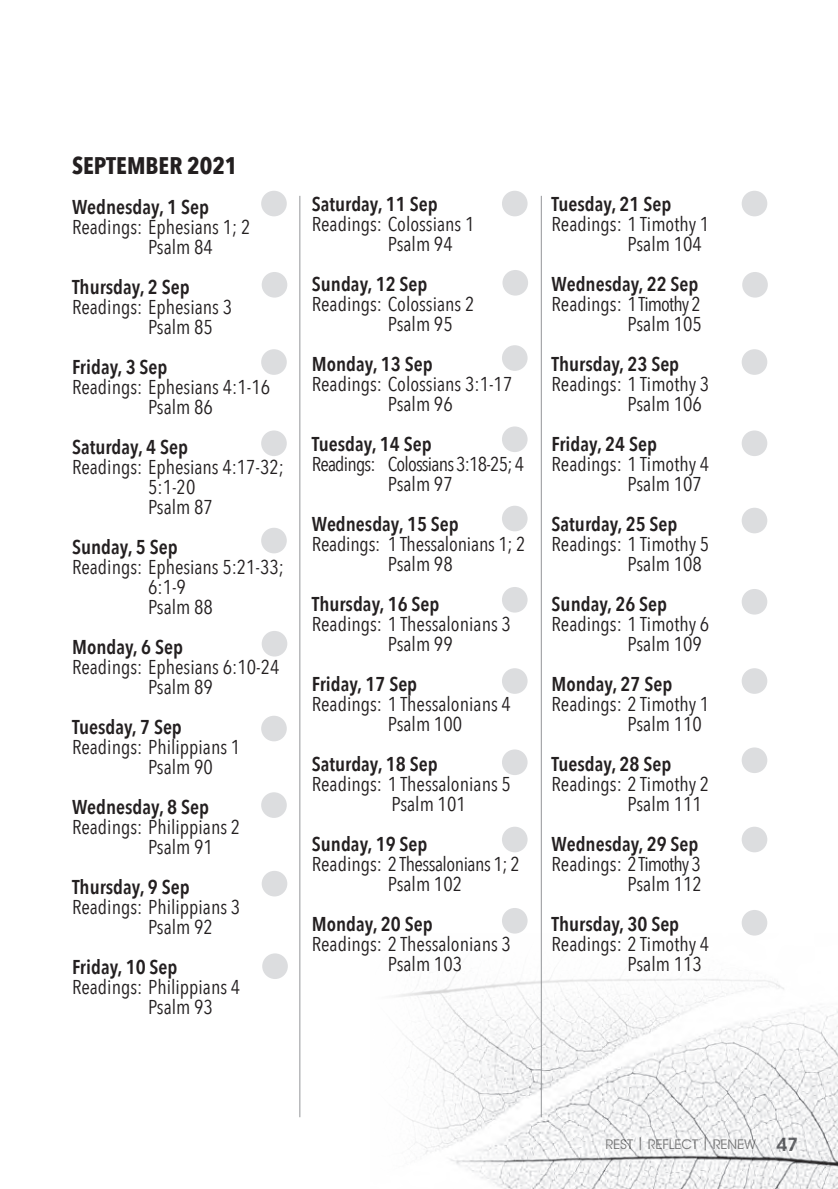
<style>
.page{position:relative;width:838px;height:1189px;background:#fff}
.page>*{position:absolute;margin:0;border:0;box-sizing:border-box;transform-origin:0 0}
.t1{font:700 24px "Avenir Next Condensed";color:#231f20}
.t2{font:20px/20px "Avenir Next Condensed";color:#231f20;text-align:right}
.t3{font:600 20px "Avenir Next Condensed";color:#231f20}
.t4{font:20px "Avenir Next Condensed";letter-spacing:-.04em;color:#231f20}
.t5{font:20px "Avenir Next Condensed";letter-spacing:-.025em;color:#231f20}
.t6{font:13px "ITC Avant Garde Std";color:#808080}
.s1{font-weight:600;font-size:18px;color:#6c6d70}
</style>
<div class="page">
<img style="left:396px;top:923px;width:442px;height:266px">
<div style="left:261px;top:191px;width:26px;height:25px;background:#dcdddf;border-radius:50%"></div>
<div style="left:262px;top:272px;width:25px;height:26px;background:#dcdddf;border-radius:50%"></div>
<div style="left:261px;top:349px;width:26px;height:26px;background:#dcdddf;border-radius:50%"></div>
<div style="left:261px;top:430px;width:26px;height:26px;background:#dcdddf;border-radius:50%"></div>
<div style="left:261px;top:528px;width:26px;height:25px;background:#dcdddf;border-radius:50%"></div>
<div style="left:262px;top:631px;width:25px;height:25px;background:#dcdddf;border-radius:50%"></div>
<div style="left:502px;top:668px;width:25px;height:26px;background:#dcdddf;border-radius:50%"></div>
<div style="left:261px;top:716px;width:26px;height:25px;background:#dcdddf;border-radius:50%"></div>
<div style="left:502px;top:749px;width:25px;height:26px;background:#dcdddf;border-radius:50%"></div>
<div style="left:742px;top:747px;width:25px;height:26px;background:#dcdddf;border-radius:50%"></div>
<div style="left:261px;top:792px;width:26px;height:26px;background:#dcdddf;border-radius:50%"></div>
<div style="left:502px;top:826px;width:25px;height:26px;background:#dcdddf;border-radius:50%"></div>
<div style="left:502px;top:908px;width:25px;height:25px;background:#dcdddf;border-radius:50%"></div>
<div style="left:262px;top:871px;width:25px;height:25px;background:#dcdddf;border-radius:50%"></div>
<div style="left:262px;top:953px;width:26px;height:26px;background:#dcdddf;border-radius:50%"></div>
<div style="left:742px;top:826px;width:25px;height:26px;background:#dcdddf;border-radius:50%"></div>
<div style="left:742px;top:910px;width:25px;height:25px;background:#dcdddf;border-radius:50%"></div>
<div style="left:502px;top:587px;width:25px;height:25px;background:#dcdddf;border-radius:50%"></div>
<div style="left:742px;top:589px;width:25px;height:25px;background:#dcdddf;border-radius:50%"></div>
<div style="left:742px;top:668px;width:25px;height:26px;background:#dcdddf;border-radius:50%"></div>
<div style="left:502px;top:191px;width:25px;height:25px;background:#dcdddf;border-radius:50%"></div>
<div style="left:502px;top:270px;width:26px;height:26px;background:#dcdddf;border-radius:50%"></div>
<div style="left:502px;top:345px;width:25px;height:26px;background:#dcdddf;border-radius:50%"></div>
<div style="left:502px;top:426px;width:25px;height:26px;background:#dcdddf;border-radius:50%"></div>
<div style="left:502px;top:506px;width:25px;height:25px;background:#dcdddf;border-radius:50%"></div>
<div style="left:742px;top:191px;width:25px;height:25px;background:#dcdddf;border-radius:50%"></div>
<div style="left:742px;top:272px;width:26px;height:26px;background:#dcdddf;border-radius:50%"></div>
<div style="left:742px;top:349px;width:25px;height:26px;background:#dcdddf;border-radius:50%"></div>
<div style="left:742px;top:430px;width:25px;height:26px;background:#dcdddf;border-radius:50%"></div>
<div style="left:742px;top:508px;width:25px;height:25px;background:#dcdddf;border-radius:50%"></div>
<hr style="left:299px;top:196px;width:1px;height:921px;background:#939598">
<hr style="left:541px;top:196px;width:1px;height:921px;background:#939598">
<p class="t1" style="left:72px;top:151px;width:167px">SEPTEMBER 2021</p>
<p class="t3" style="left:72px;top:195px;width:138px">Wednesday, 1 Sep</p>
<p class="t2" style="left:72px;top:216px;width:180px">Readings: Ephesians 1; 2</p>
<p class="t2" style="left:148px;top:236px;width:66px">Psalm 84</p>
<p class="t3" style="left:72px;top:275px;width:119px">Thursday, 2 Sep</p>
<p class="t2" style="left:72px;top:296px;width:162px">Readings: Ephesians 3</p>
<p class="t2" style="left:148px;top:316px;width:66px">Psalm 85</p>
<p class="t3" style="left:72px;top:355px;width:97px">Friday, 3 Sep</p>
<p class="t2" style="left:72px;top:376px;width:199px">Readings: Ephesians 4:1-16</p>
<p class="t2" style="left:148px;top:396px;width:66px">Psalm 86</p>
<p class="t3" style="left:72px;top:435px;width:117px">Saturday, 4 Sep</p>
<p class="t2" style="left:148px;top:456px;width:137px;text-align:left;text-indent:-76px">Readings: Ephesians 4:17-32;<br>5:1-20</p>
<p class="t2" style="left:148px;top:496px;width:66px">Psalm 87</p>
<p class="t3" style="left:72px;top:535px;width:107px">Sunday, 5 Sep</p>
<p class="t2" style="left:148px;top:556px;width:137px;text-align:left;text-indent:-76px">Readings: Ephesians 5:21-33;<br>6:1-9</p>
<p class="t2" style="left:148px;top:596px;width:66px">Psalm 88</p>
<p class="t3" style="left:72px;top:635px;width:112px">Monday, 6 Sep</p>
<p class="t2" style="left:72px;top:656px;width:209px">Readings: Ephesians 6:10-24</p>
<p class="t2" style="left:148px;top:676px;width:66px">Psalm 89</p>
<p class="t3" style="left:72px;top:715px;width:111px">Tuesday, 7 Sep</p>
<p class="t2" style="left:72px;top:736px;width:170px">Readings: Philippians 1</p>
<p class="t2" style="left:148px;top:756px;width:66px">Psalm 90</p>
<p class="t3" style="left:72px;top:795px;width:138px">Wednesday, 8 Sep</p>
<p class="t2" style="left:72px;top:816px;width:170px">Readings: Philippians 2</p>
<p class="t2" style="left:148px;top:836px;width:66px">Psalm 91</p>
<p class="t3" style="left:72px;top:875px;width:119px">Thursday, 9 Sep</p>
<p class="t2" style="left:72px;top:896px;width:170px">Readings: Philippians 3</p>
<p class="t2" style="left:148px;top:916px;width:66px">Psalm 92</p>
<p class="t3" style="left:72px;top:955px;width:107px">Friday, 10 Sep</p>
<p class="t2" style="left:72px;top:976px;width:170px">Readings: Philippians 4</p>
<p class="t2" style="left:148px;top:996px;width:66px">Psalm 93</p>
<p class="t3" style="left:312px;top:192px;width:127px">Saturday, 11 Sep</p>
<p class="t2" style="left:312px;top:213px;width:164px">Readings: Colossians 1</p>
<p class="t2" style="left:388px;top:233px;width:66px">Psalm 94</p>
<p class="t3" style="left:312px;top:272px;width:117px">Sunday, 12 Sep</p>
<p class="t2" style="left:312px;top:293px;width:164px">Readings: Colossians 2</p>
<p class="t2" style="left:388px;top:313px;width:66px">Psalm 95</p>
<p class="t3" style="left:312px;top:352px;width:122px">Monday, 13 Sep</p>
<p class="t2" style="left:312px;top:373px;width:202px">Readings: Colossians 3:1-17</p>
<p class="t2" style="left:388px;top:393px;width:66px">Psalm 96</p>
<p class="t3" style="left:312px;top:432px;width:121px">Tuesday, 14 Sep</p>
<p class="t4" style="left:312px;top:447px;width:214px">Readings: Colossians 3:18-25; 4</p>
<p class="t2" style="left:388px;top:473px;width:66px">Psalm 97</p>
<p class="t3" style="left:312px;top:512px;width:148px">Wednesday, 15 Sep</p>
<p class="t2" style="left:312px;top:533px;width:215px">Readings: 1 Thessalonians 1; 2</p>
<p class="t2" style="left:388px;top:553px;width:66px">Psalm 98</p>
<p class="t3" style="left:312px;top:592px;width:129px">Thursday, 16 Sep</p>
<p class="t2" style="left:312px;top:613px;width:201px">Readings: 1 Thessalonians 3</p>
<p class="t2" style="left:388px;top:633px;width:66px">Psalm 99</p>
<p class="t3" style="left:312px;top:672px;width:107px">Friday, 17 Sep</p>
<p class="t2" style="left:312px;top:693px;width:201px">Readings: 1 Thessalonians 4</p>
<p class="t2" style="left:388px;top:713px;width:76px">Psalm 100</p>
<p class="t3" style="left:312px;top:752px;width:127px">Saturday, 18 Sep</p>
<p class="t2" style="left:312px;top:773px;width:201px">Readings: 1 Thessalonians 5</p>
<p class="t2" style="left:391px;top:793px;width:76px">Psalm 101</p>
<p class="t3" style="left:312px;top:832px;width:117px">Sunday, 19 Sep</p>
<p class="t5" style="left:312px;top:847px;width:209px">Readings: 2 Thessalonians 1; 2</p>
<p class="t2" style="left:388px;top:873px;width:76px">Psalm 102</p>
<p class="t3" style="left:312px;top:912px;width:122px">Monday, 20 Sep</p>
<p class="t2" style="left:312px;top:933px;width:201px">Readings: 2 Thessalonians 3</p>
<p class="t2" style="left:388px;top:953px;width:76px">Psalm 103</p>
<p class="t3" style="left:551px;top:192px;width:121px">Tuesday, 21 Sep</p>
<p class="t2" style="left:551px;top:213px;width:159px">Readings: 1 Timothy 1</p>
<p class="t2" style="left:627px;top:233px;width:76px">Psalm 104</p>
<p class="t3" style="left:551px;top:272px;width:148px">Wednesday, 22 Sep</p>
<p class="t2" style="left:551px;top:293px;width:152px">Readings: 1 Timothy 2<br>Psalm 105</p>
<p class="t3" style="left:551px;top:352px;width:129px">Thursday, 23 Sep</p>
<p class="t2" style="left:551px;top:373px;width:159px">Readings: 1 Timothy 3</p>
<p class="t2" style="left:627px;top:393px;width:76px">Psalm 106</p>
<p class="t3" style="left:551px;top:432px;width:107px">Friday, 24 Sep</p>
<p class="t2" style="left:551px;top:453px;width:159px">Readings: 1 Timothy 4</p>
<p class="t2" style="left:627px;top:473px;width:76px">Psalm 107</p>
<p class="t3" style="left:551px;top:512px;width:127px">Saturday, 25 Sep</p>
<p class="t2" style="left:551px;top:533px;width:159px">Readings: 1 Timothy 5</p>
<p class="t2" style="left:627px;top:553px;width:76px">Psalm 108</p>
<p class="t3" style="left:551px;top:592px;width:117px">Sunday, 26 Sep</p>
<p class="t2" style="left:551px;top:613px;width:159px">Readings: 1 Timothy 6</p>
<p class="t2" style="left:627px;top:633px;width:76px">Psalm 109</p>
<p class="t3" style="left:551px;top:672px;width:122px">Monday, 27 Sep</p>
<p class="t2" style="left:551px;top:693px;width:159px">Readings: 2 Timothy 1</p>
<p class="t2" style="left:627px;top:713px;width:76px">Psalm 110</p>
<p class="t3" style="left:551px;top:752px;width:121px">Tuesday, 28 Sep</p>
<p class="t2" style="left:551px;top:773px;width:159px">Readings: 2 Timothy 2</p>
<p class="t2" style="left:627px;top:793px;width:76px">Psalm 111</p>
<p class="t3" style="left:551px;top:832px;width:148px">Wednesday, 29 Sep</p>
<p class="t2" style="left:551px;top:853px;width:152px">Readings: 2 Timothy 3<br>Psalm 112</p>
<p class="t3" style="left:551px;top:912px;width:129px">Thursday, 30 Sep</p>
<p class="t2" style="left:551px;top:933px;width:159px">Readings: 2 Timothy 4</p>
<p class="t2" style="left:627px;top:953px;width:76px">Psalm 113</p>
<p class="t6" style="left:605px;top:1136px;width:194px">REST | REFLECT | RENEW <span class="s1">47</span></p>
</div>
